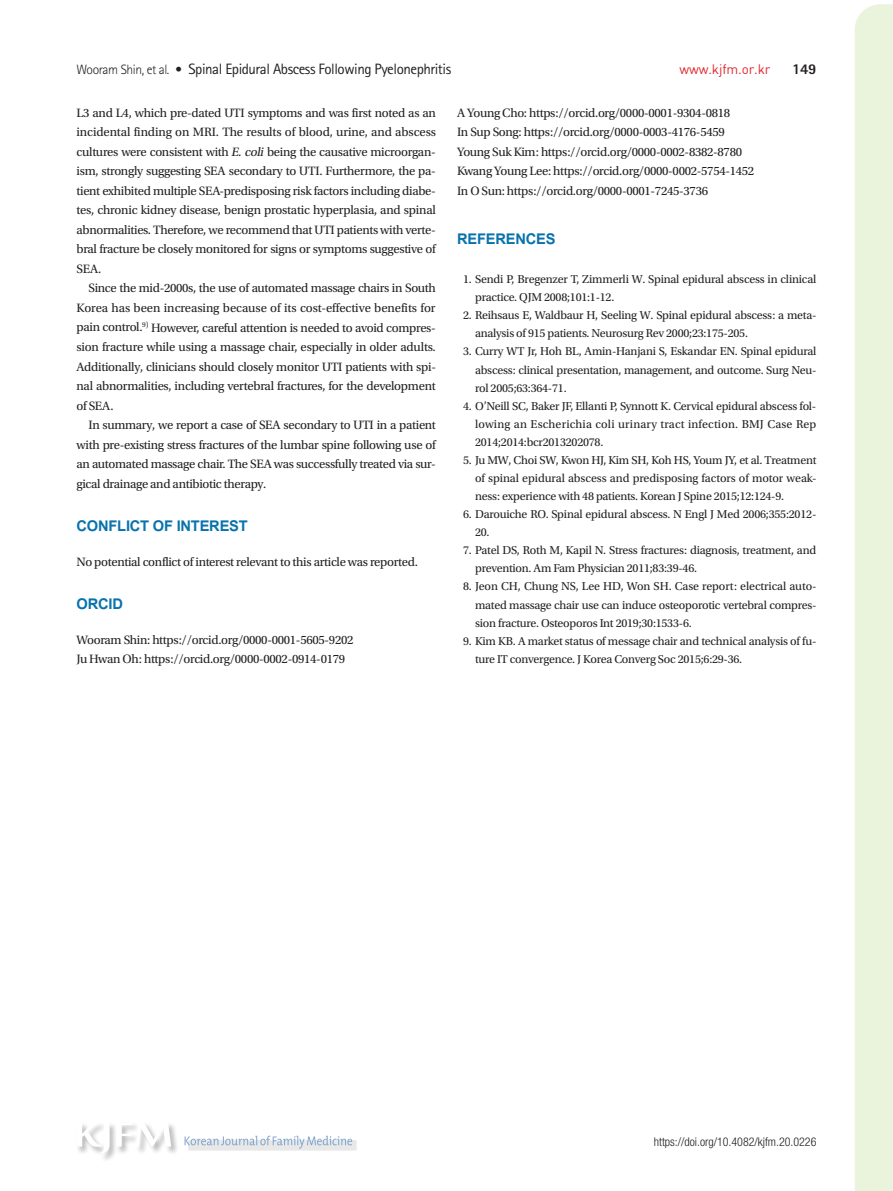
<style>
.page{position:relative;width:893px;height:1191px;background:#fff}
.page>*{position:absolute;margin:0;border:0;box-sizing:border-box;transform-origin:0 0}
.t1{font:700 20.4px "Utsaah";letter-spacing:-.01em;color:#0872ad}
.t2{font:15px "Rotis Sans Serif Std";letter-spacing:-.03em;color:#231f20}
.t3{font:800 15px "Rotis Sans Serif Std";color:#231f20}
.t4{font:13.5px "Dinreg";letter-spacing:-.01em;color:#e02a30}
.t5{font:12.75px/19.5px "Utopia Std";letter-spacing:-.025em;color:#231f20;text-align:justify}
.t6{font:12px/18px "Utopia Std";letter-spacing:-.02em;color:#231f20}
.t7{font:300 condensed 12px "Helvetica Neue LT Std";color:#231f20}
.s1{font-weight:300;font-size:13.5px}
.s2{font-style:italic}
</style>
<div class="page">
<div style="left:855px;top:4px;width:38px;height:1187px;background:#eaf3dc"></div>
<div style="left:188px;top:1140px;width:169px;height:10px;background:#e8e8e9"></div>
<svg style="left:185px;top:1135px;width:167px;height:13px"></svg>
<div style="left:76px;top:1122px;width:104px;height:40px;background:#231f20;opacity:.3"></div>
<svg style="left:77px;top:1122px;width:94px;height:32px"></svg>
<p class="t2" style="left:77px;top:60px;width:376px"><span class="s1">Wooram Shin, et al. •</span> Spinal Epidural Abscess Following Pyelonephritis</p>
<p class="t4" style="left:679px;top:61px;width:93px">www.kjfm.or.kr</p>
<p class="t3" style="left:792px;top:60px;width:26px">149</p>
<p class="t5" style="left:77px;top:103px;width:361px">L3 and L4, which pre-dated UTI symptoms and was first noted as an incidental finding on MRI. The results of blood, urine, and abscess cultures were consistent with <span class="s2">E.coli</span> being the causative microorgan&shy;ism, strongly suggesting SEA secondary to UTI. Furthermore, the pa&shy;tient exhibited multiple SEA-predisposing risk factors including diabe&shy;tes, chronic kidney disease, benign prostatic hyperplasia, and spinal abnormalities. Therefore, we recommend that UTI patients with verte&shy;bral fracture be closely monitored for signs or symptoms suggestive of SEA.</p>
<p class="t5" style="left:77px;top:279px;width:361px;text-indent:12px">Since the mid-2000s, the use of automated massage chairs in South Korea has been increasing because of its cost-effective benefits for pain control.<sup>9)</sup> However, careful attention is needed to avoid compres&shy;sion fracture while using a massage chair, especially in older adults.<br>Additionally, clinicians should closely monitor UTI patients with spi&shy;nal abnormalities, including vertebral fractures, for the development of SEA.</p>
<p class="t5" style="left:77px;top:415px;width:361px;text-indent:12px">In summary, we report a case of SEA secondary to UTI in a patient with pre-existing stress fractures of the lumbar spine following use of an automated massage chair. The SEA was successfully treated via sur&shy;gical drainage and antibiotic therapy.</p>
<h1 class="t1" style="left:77px;top:516px;width:173px">CONFLICT OF INTEREST</h1>
<p class="t5" style="left:77px;top:552px;width:343px">No potential conflict of interest relevant to this article was reported.</p>
<h1 class="t1" style="left:77px;top:594px;width:48px">ORCID</h1>
<p class="t5" style="left:77px;top:630px;width:278px">Wooram Shin: https://orcid.org/0000-0001-5605-9202<br>Ju Hwan Oh: https://orcid.org/0000-0002-0914-0179</p>
<p class="t5" style="left:457px;top:103px;width:299px;text-align:left">A Young Cho: https://orcid.org/0000-0001-9304-0818<br>In Sup Song: https://orcid.org/0000-0003-4176-5459<br>Young Suk Kim: https://orcid.org/0000-0002-8382-8780<br>Kwang Young Lee: https://orcid.org/0000-0002-5754-1452<br>In O Sun: https://orcid.org/0000-0001-7245-3736</p>
<h1 class="t1" style="left:457px;top:229px;width:100px">REFERENCES</h1>
<p class="t6" style="left:475px;top:270px;width:343px;text-indent:-12px">1. Sendi P, Bregenzer T, Zimmerli W. Spinal epidural abscess in clinical practice. QJM 2008;101:1-12.</p>
<p class="t6" style="left:475px;top:306px;width:343px;text-indent:-12px">2. Reihsaus E, Waldbaur H, Seeling W. Spinal epidural abscess: a meta&shy;analysis of 915 patients. Neurosurg Rev 2000;23:175-205.</p>
<p class="t6" style="left:475px;top:343px;width:343px;text-align:justify;text-indent:-12px">3. Curry WT Jr, Hoh BL, Amin-Hanjani S, Eskandar EN. Spinal epidural abscess: clinical presentation, management, and outcome. Surg Neu&shy;rol 2005;63:364-71.</p>
<p class="t6" style="left:475px;top:397px;width:343px;text-align:justify;text-indent:-12px">4. O’Neill SC, Baker JF, Ellanti P, Synnott K. Cervical epidural abscess fol&shy;lowing an Escherichia coli urinary tract infection. BMJ Case Rep 2014;2014:bcr2013202078.</p>
<p class="t6" style="left:475px;top:451px;width:343px;text-align:justify;text-indent:-12px">5. Ju MW, Choi SW, Kwon HJ, Kim SH, Koh HS, Youm JY, et al. Treatment of spinal epidural abscess and predisposing factors of motor weak&shy;ness: experience with 48 patients. Korean J Spine 2015;12:124-9.</p>
<p class="t6" style="left:475px;top:505px;width:343px;text-indent:-12px">6. Darouiche RO. Spinal epidural abscess. N Engl J Med 2006;355:2012-<br>20.</p>
<p class="t6" style="left:475px;top:541px;width:343px;text-indent:-12px">7. Patel DS, Roth M, Kapil N. Stress fractures: diagnosis, treatment, and prevention. Am Fam Physician 2011;83:39-46.</p>
<p class="t6" style="left:475px;top:578px;width:343px;text-align:justify;text-indent:-12px">8. Jeon CH, Chung NS, Lee HD, Won SH. Case report: electrical auto&shy;mated massage chair use can induce osteoporotic vertebral compres&shy;sion fracture. Osteoporos Int 2019;30:1533-6.</p>
<p class="t6" style="left:475px;top:632px;width:343px;text-indent:-12px">9. Kim KB. A market status of message chair and technical analysis of fu&shy;ture IT convergence. J Korea Converg Soc 2015;6:29-36.</p>
<p class="t7" style="left:654px;top:1134px;width:164px">https://doi.org/10.4082/kjfm.20.0226</p>
</div>
